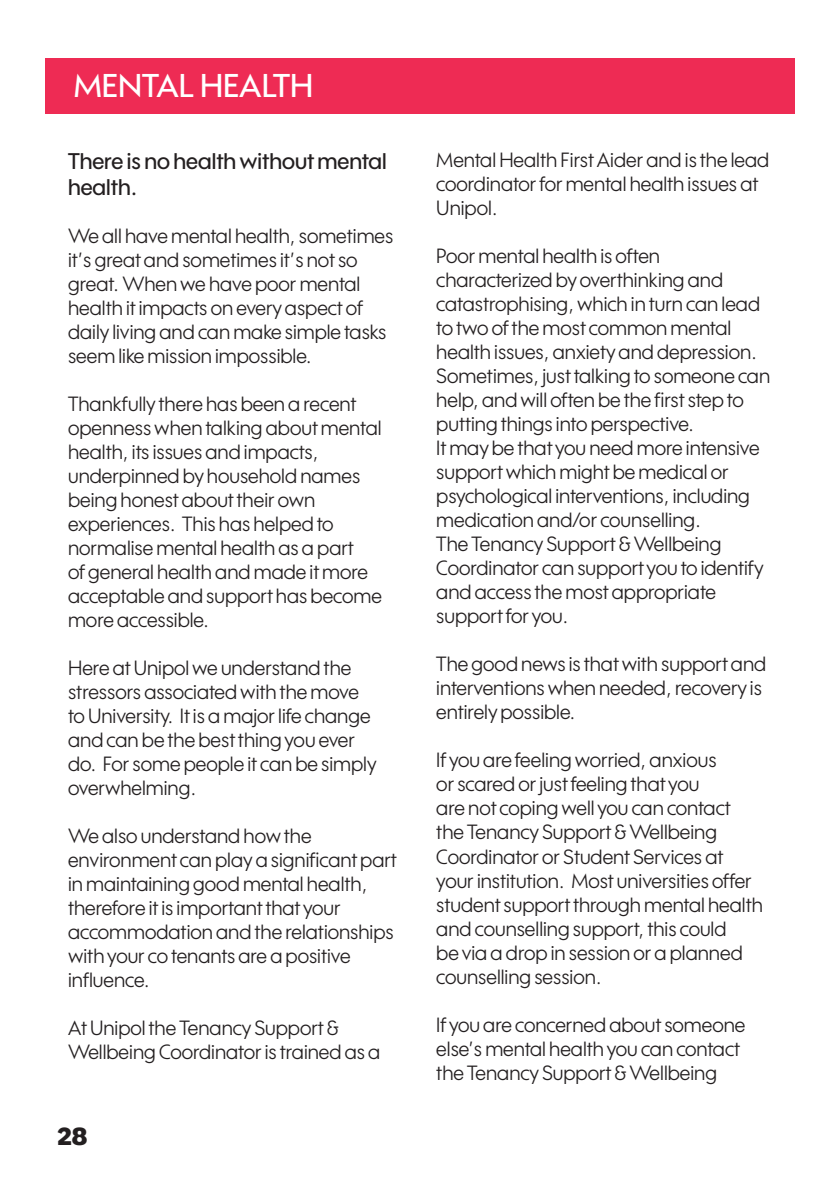
<style>
.page{position:relative;width:840px;height:1191px;background:#fff}
.page>*{position:absolute;margin:0;border:0;box-sizing:border-box;transform-origin:0 0}
.t1{font:500 32px "Wes FY";color:#fff}
.t2{font:900 24px "Wes FY";color:#231f20}
.Paragraph_Style_2{font:500 22px/26.4px "Wes FY";color:#231f20}
.Paragraph_Style_2-2{font:20px/24px "Wes FY";color:#231f20}
</style>
<div class="page">
<div style="left:45px;top:58px;width:749px;height:56px;background:#ee2b54"></div>
<p class="t1" style="left:74px;top:66px;width:241px">MENTAL HEALTH</p>
<p class="Paragraph_Style_2" style="left:68px;top:147px;width:320px">There is no health without mental health.</p>
<p class="Paragraph_Style_2-2" style="left:68px;top:224px;width:326px">We all have mental health, sometimes it’s great and sometimes it’s not so great. When we have poor mental health it impacts on every aspect of daily living and can make simple tasks seem like mission impossible.</p>
<p class="Paragraph_Style_2-2" style="left:68px;top:392px;width:315px">Thankfully there has been a recent openness when talking about mental health, its issues and impacts, underpinned by household names being honest about their own experiences. This has helped to normalise mental health as a part<br>of general health and made it more acceptable and support has become more accessible.</p>
<p class="Paragraph_Style_2-2" style="left:68px;top:656px;width:310px">Here at Unipol we understand the stressors associated with the move to University. It is a major life change and can be the best thing you ever do. For some people it can be simply overwhelming.</p>
<p class="Paragraph_Style_2-2" style="left:68px;top:824px;width:330px">We also understand how the environment can play a significant part in maintaining good mental health, therefore it is important that your accommodation and the relationships with your co tenants are a positive influence.</p>
<p class="Paragraph_Style_2-2" style="left:68px;top:1016px;width:313px">At Unipol the Tenancy Support &amp;<br>Wellbeing Coordinator is trained as a</p>
<p class="t2" style="left:57px;top:1121px;width:31px">28</p>
<p class="Paragraph_Style_2-2" style="left:436px;top:148px;width:334px">Mental Health First Aider and is the lead coordinator for mental health issues at<br>Unipol.</p>
<p class="Paragraph_Style_2-2" style="left:436px;top:244px;width:335px">Poor mental health is often characterized by overthinking and catastrophising, which in turn can lead to two of the most common mental health issues, anxiety and depression.<br>Sometimes, just talking to someone can help, and will often be the first step to putting things into perspective.</p>
<p class="Paragraph_Style_2-2" style="left:436px;top:436px;width:328px">It may be that you need more intensive support which might be medical or psychological interventions, including medication and/or counselling.<br>The Tenancy Support &amp; Wellbeing Coordinator can support you to identify and access the most appropriate support for you.</p>
<p class="Paragraph_Style_2-2" style="left:436px;top:652px;width:331px">The good news is that with support and interventions when needed, recovery is entirely possible.</p>
<p class="Paragraph_Style_2-2" style="left:436px;top:748px;width:328px">If you are feeling worried, anxious<br>or scared or just feeling that you<br>are not coping well you can contact the Tenancy Support &amp; Wellbeing Coordinator or Student Services at your institution. Most universities offer student support through mental health and counselling support, this could<br>be via a drop in session or a planned counselling session.</p>
<p class="Paragraph_Style_2-2" style="left:436px;top:1012px;width:310px">If you are concerned about someone else’s mental health you can contact the Tenancy Support &amp; Wellbeing</p>
</div>
